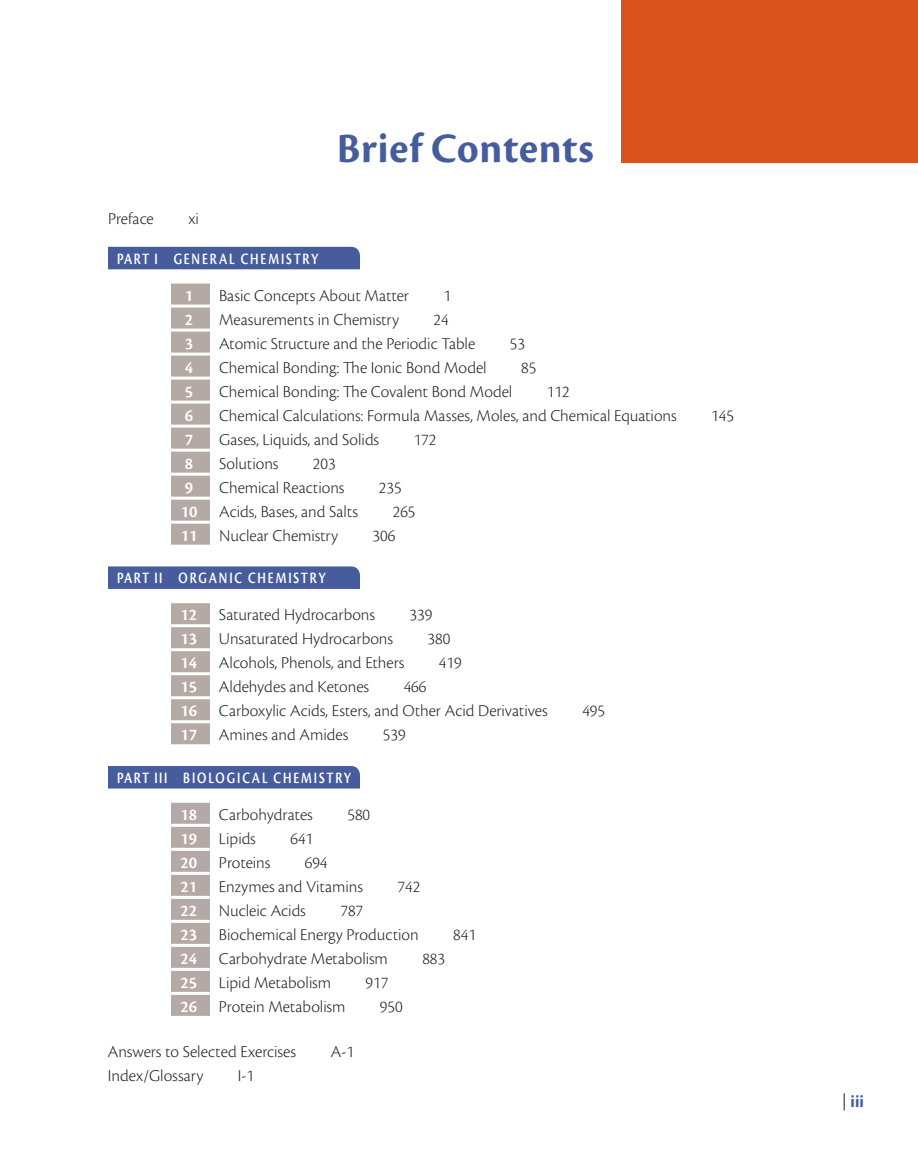
<style>
.page{position:relative;width:918px;height:1175px;background:#fff}
.page>*{position:absolute;margin:0;border:0;box-sizing:border-box;transform-origin:0 0}
.t1{font:43.5px "Cronos Pro Bold Disp";letter-spacing:.02em;color:#465c9d}
.t2{font:18px "Cronos Pro Bold Disp";color:#465c9d}
.t3{font:300 17.25px "Cronos Pro";color:#231f20}
.t4{font:600 17.25px "Cronos Pro";color:#fff}
.t5{font:16.5px "Cronos Pro Semibold Disp";letter-spacing:.135em;color:#fff;scale:.8 1}
.t6{font:16.5px "Cronos Pro Semibold Disp";letter-spacing:.115em;color:#fff;scale:.8 1}
</style>
<div class="page">
<svg style="left:844px;top:1093px;width:1px;height:17px"></svg>
<div style="left:621px;top:0;width:297px;height:162px;background:#d9531c"></div>
<div style="left:171px;top:283px;width:39px;height:21px;background:#b5a9a5"></div>
<div style="left:171px;top:307px;width:39px;height:21px;background:#b5a9a5"></div>
<div style="left:171px;top:331px;width:39px;height:21px;background:#b5a9a5"></div>
<div style="left:171px;top:355px;width:39px;height:21px;background:#b5a9a5"></div>
<div style="left:171px;top:379px;width:39px;height:21px;background:#b5a9a5"></div>
<div style="left:171px;top:403px;width:39px;height:21px;background:#b5a9a5"></div>
<div style="left:171px;top:427px;width:39px;height:21px;background:#b5a9a5"></div>
<div style="left:171px;top:451px;width:39px;height:21px;background:#b5a9a5"></div>
<div style="left:171px;top:475px;width:39px;height:21px;background:#b5a9a5"></div>
<div style="left:171px;top:499px;width:39px;height:21px;background:#b5a9a5"></div>
<div style="left:171px;top:523px;width:39px;height:21px;background:#b5a9a5"></div>
<div style="left:171px;top:603px;width:39px;height:21px;background:#b5a9a5"></div>
<div style="left:171px;top:627px;width:39px;height:21px;background:#b5a9a5"></div>
<div style="left:171px;top:651px;width:39px;height:21px;background:#b5a9a5"></div>
<div style="left:171px;top:675px;width:39px;height:21px;background:#b5a9a5"></div>
<div style="left:171px;top:699px;width:39px;height:21px;background:#b5a9a5"></div>
<div style="left:171px;top:723px;width:39px;height:21px;background:#b5a9a5"></div>
<div style="left:171px;top:802px;width:39px;height:21px;background:#b5a9a5"></div>
<div style="left:171px;top:826px;width:39px;height:21px;background:#b5a9a5"></div>
<div style="left:171px;top:850px;width:39px;height:21px;background:#b5a9a5"></div>
<div style="left:171px;top:874px;width:39px;height:21px;background:#b5a9a5"></div>
<div style="left:171px;top:898px;width:39px;height:21px;background:#b5a9a5"></div>
<div style="left:171px;top:922px;width:39px;height:21px;background:#b5a9a5"></div>
<div style="left:171px;top:946px;width:39px;height:21px;background:#b5a9a5"></div>
<div style="left:171px;top:970px;width:39px;height:21px;background:#b5a9a5"></div>
<div style="left:171px;top:994px;width:39px;height:21px;background:#b5a9a5"></div>
<div style="left:108px;top:247px;width:252px;height:22px;background:#465c9d"></div>
<div style="left:108px;top:566px;width:252px;height:23px;background:#465c9d"></div>
<div style="left:108px;top:766px;width:252px;height:22px;background:#465c9d"></div>
<p class="t1" style="left:337px;top:124px;width:258px">Brief Contents</p>
<p class="t3" style="left:108px;top:209px;width:47px">Preface</p>
<p class="t3" style="left:188px;top:209px;width:12px">xi</p>
<p class="t5" style="left:117px;top:249px;width:253px">PART I GENERAL CHEMI STRY</p>
<p class="t4" style="left:185px;top:285px;width:10px">1</p>
<p class="t3" style="left:219px;top:285px;width:191px">Basic Concepts About Matter</p>
<p class="t3" style="left:443px;top:285px;width:9px">1</p>
<p class="t4" style="left:185px;top:309px;width:10px">2</p>
<p class="t3" style="left:219px;top:309px;width:182px">Measurements in Chemistry</p>
<p class="t3" style="left:434px;top:309px;width:17px">24</p>
<p class="t4" style="left:185px;top:333px;width:10px">3</p>
<p class="t3" style="left:219px;top:333px;width:258px">Atomic Structure and the Periodic Table</p>
<p class="t3" style="left:510px;top:333px;width:17px">53</p>
<p class="t4" style="left:185px;top:357px;width:10px">4</p>
<p class="t3" style="left:219px;top:357px;width:269px">Chemical Bonding: The Ionic Bond Model</p>
<p class="t3" style="left:521px;top:357px;width:17px">85</p>
<p class="t4" style="left:185px;top:381px;width:10px">5</p>
<p class="t3" style="left:219px;top:381px;width:295px">Chemical Bonding: The Covalent Bond Model</p>
<p class="t3" style="left:547px;top:381px;width:24px">112</p>
<p class="t4" style="left:185px;top:405px;width:10px">6</p>
<p class="t3" style="left:219px;top:405px;width:459px">Chemical Calculations: Formula Masses, Moles, and Chemical Equations</p>
<p class="t3" style="left:711px;top:405px;width:24px">145</p>
<p class="t4" style="left:185px;top:429px;width:10px">7</p>
<p class="t3" style="left:219px;top:429px;width:162px">Gases, Liquids, and Solids</p>
<p class="t3" style="left:414px;top:429px;width:24px">172</p>
<p class="t4" style="left:185px;top:453px;width:10px">8</p>
<p class="t3" style="left:219px;top:453px;width:61px">Solutions</p>
<p class="t3" style="left:313px;top:453px;width:24px">203</p>
<p class="t4" style="left:185px;top:477px;width:10px">9</p>
<p class="t3" style="left:219px;top:477px;width:127px">Chemical Reactions</p>
<p class="t3" style="left:379px;top:477px;width:24px">235</p>
<p class="t4" style="left:181px;top:501px;width:18px">10</p>
<p class="t3" style="left:219px;top:501px;width:141px">Acids, Bases, and Salts</p>
<p class="t3" style="left:393px;top:501px;width:24px">265</p>
<p class="t4" style="left:181px;top:525px;width:18px">11</p>
<p class="t3" style="left:219px;top:525px;width:120px">Nuclear Chemistry</p>
<p class="t3" style="left:373px;top:525px;width:24px">306</p>
<p class="t5" style="left:117px;top:569px;width:262px">PART II ORGANIC CHEMI STRY</p>
<p class="t4" style="left:181px;top:605px;width:18px">12</p>
<p class="t3" style="left:219px;top:605px;width:158px">Saturated Hydrocarbons</p>
<p class="t3" style="left:410px;top:605px;width:24px">339</p>
<p class="t4" style="left:181px;top:629px;width:18px">13</p>
<p class="t3" style="left:219px;top:629px;width:176px">Unsaturated Hydrocarbons</p>
<p class="t3" style="left:428px;top:629px;width:24px">380</p>
<p class="t4" style="left:181px;top:653px;width:18px">14</p>
<p class="t3" style="left:219px;top:653px;width:187px">Alcohols, Phenols, and Ethers</p>
<p class="t3" style="left:439px;top:653px;width:24px">419</p>
<p class="t4" style="left:181px;top:677px;width:18px">15</p>
<p class="t3" style="left:219px;top:677px;width:152px">Aldehydes and Ketones</p>
<p class="t3" style="left:404px;top:677px;width:24px">466</p>
<p class="t4" style="left:181px;top:701px;width:18px">16</p>
<p class="t3" style="left:219px;top:701px;width:330px">Carboxylic Acids, Esters, and Other Acid Derivatives</p>
<p class="t3" style="left:582px;top:701px;width:24px">495</p>
<p class="t4" style="left:181px;top:725px;width:18px">17</p>
<p class="t3" style="left:219px;top:725px;width:131px">Amines and Amides</p>
<p class="t3" style="left:383px;top:725px;width:24px">539</p>
<p class="t6" style="left:117px;top:768px;width:135px">PART III BIO LOGIC</p>
<p class="t5" style="left:252px;top:768px;width:126px">AL CHEMI STRY</p>
<p class="t4" style="left:181px;top:804px;width:18px">18</p>
<p class="t3" style="left:219px;top:804px;width:95px">Carbohydrates</p>
<p class="t3" style="left:347px;top:804px;width:24px">580</p>
<p class="t4" style="left:181px;top:828px;width:18px">19</p>
<p class="t3" style="left:219px;top:828px;width:38px">Lipids</p>
<p class="t3" style="left:290px;top:828px;width:24px">641</p>
<p class="t4" style="left:181px;top:852px;width:18px">20</p>
<p class="t3" style="left:219px;top:852px;width:53px">Proteins</p>
<p class="t3" style="left:305px;top:852px;width:24px">694</p>
<p class="t4" style="left:181px;top:876px;width:18px">21</p>
<p class="t3" style="left:219px;top:876px;width:146px">Enzymes and Vitamins</p>
<p class="t3" style="left:397px;top:876px;width:24px">742</p>
<p class="t4" style="left:181px;top:900px;width:18px">22</p>
<p class="t3" style="left:219px;top:900px;width:88px">Nucleic Acids</p>
<p class="t3" style="left:340px;top:900px;width:24px">787</p>
<p class="t4" style="left:181px;top:924px;width:18px">23</p>
<p class="t3" style="left:219px;top:924px;width:201px">Biochemical Energy Production</p>
<p class="t3" style="left:453px;top:924px;width:24px">841</p>
<p class="t4" style="left:181px;top:948px;width:18px">24</p>
<p class="t3" style="left:219px;top:948px;width:170px">Carbohydrate Metabolism</p>
<p class="t3" style="left:422px;top:948px;width:24px">883</p>
<p class="t4" style="left:180px;top:972px;width:18px">25</p>
<p class="t3" style="left:219px;top:972px;width:114px">Lipid Metabolism</p>
<p class="t3" style="left:366px;top:972px;width:24px">917</p>
<p class="t4" style="left:180px;top:996px;width:18px">26</p>
<p class="t3" style="left:219px;top:996px;width:128px">Protein Metabolism</p>
<p class="t3" style="left:380px;top:996px;width:24px">950</p>
<p class="t3" style="left:108px;top:1041px;width:190px">Answers to Selected Exercises</p>
<p class="t3" style="left:331px;top:1041px;width:25px">A-1</p>
<p class="t3" style="left:108px;top:1065px;width:97px">Index/Glossary</p>
<p class="t3" style="left:238px;top:1065px;width:18px">I-1</p>
<p class="t2" style="left:851px;top:1091px;width:15px">iii</p>
</div>
